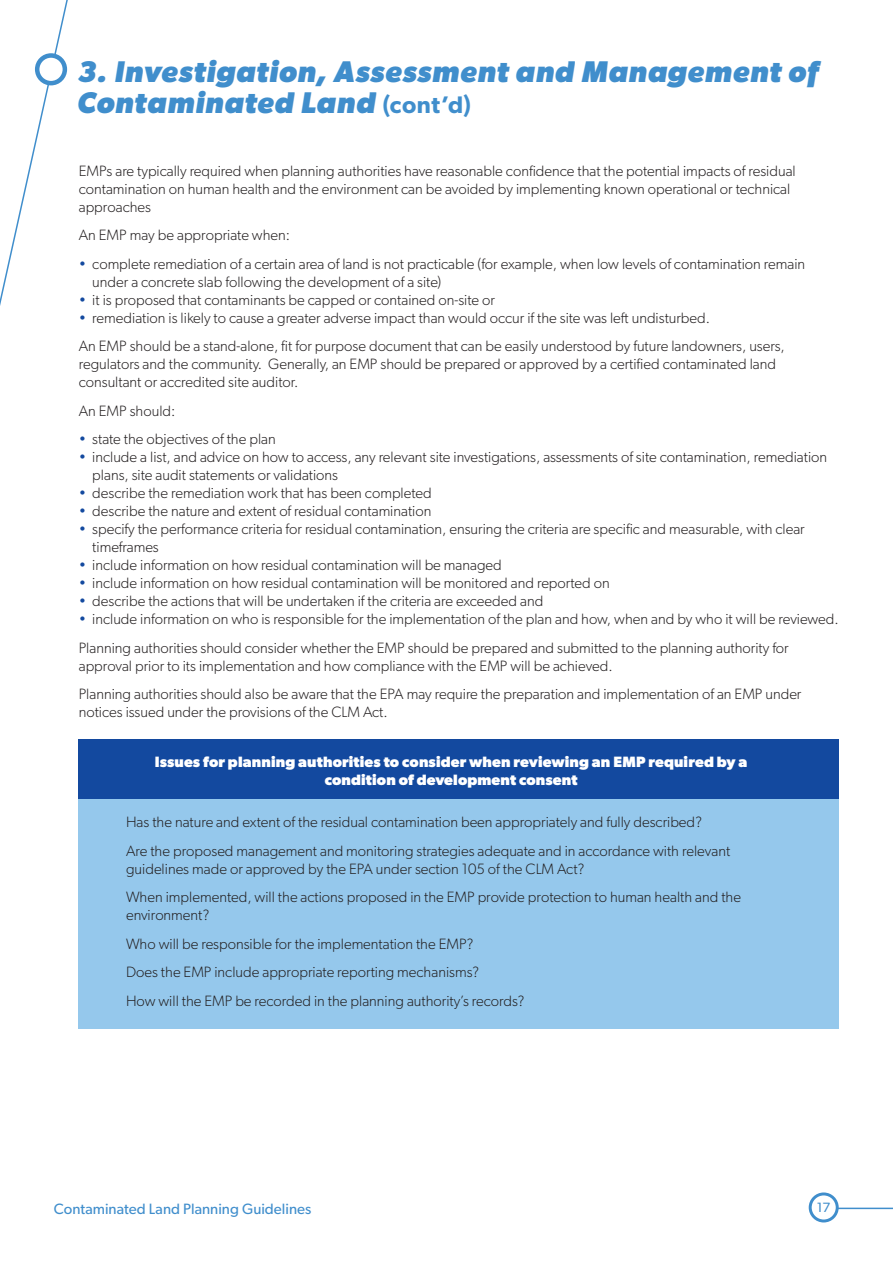
<style>
.page{position:relative;width:893px;height:1263px;background:#fff}
.page>*{position:absolute;margin:0;border:0;box-sizing:border-box;transform-origin:0 0}
.Title_Page_Headings{font:italic 700 30px/31.5px "Gibson";letter-spacing:.025em;color:#408ecc}
.Body_Copy_Light_10_1{font:300 15px/18px "Gibson";color:#231f20}
.Table_White_Headings{font:700 15px/18px "Gibson";letter-spacing:.01em;color:#fff;text-align:center}
.t1{font:15px "Gibson";letter-spacing:.005em;color:#408ecc}
.t2{font:13.5px "Gibson";color:#408ecc}
.s1{font-weight:600;font-style:normal;font-size:24px}
.s2{color:#13499f}
</style>
<div class="page">
<hr style="left:825px;top:1207px;width:68px;height:2px;background:#408ecc">
<div style="left:810px;top:1194px;width:27px;height:27px;background:#fff;border-radius:50%"></div>
<div style="left:809px;top:1192px;width:30px;height:30px;border:3px solid #408ecc;border-radius:50%"></div>
<svg style="left:0;top:0;width:68px;height:306px"></svg>
<svg style="left:37px;top:55px;width:28px;height:28px"></svg>
<div style="left:35px;top:53px;width:32px;height:32px;border:4px solid #408ecc;border-radius:50%"></div>
<div style="left:79px;top:756px;width:760px;height:272px;background:#95c8ec"></div>
<div style="left:79px;top:739px;width:760px;height:59px;background:#13499f"></div>
<p class="Title_Page_Headings" style="left:77px;top:55px;width:742px">3. Investigation, Assessment and Management of<br>Contaminated Land <span class="s1">(cont’d)</span></p>
<p class="Body_Copy_Light_10_1" style="left:79px;top:161px;width:718px">EMPs are typically required when planning authorities have reasonable confidence that the potential impacts of residual contamination on human health and the environment can be avoided by implementing known operational or technical approaches</p>
<p class="Body_Copy_Light_10_1" style="left:79px;top:226px;width:213px">An EMP may be appropriate when:</p>
<p class="Body_Copy_Light_10_1" style="left:92px;top:254px;width:714px;text-indent:-13px"><span class="s2">•</span> complete remediation of a certain area of land is not practicable (for example, when low levels of contamination remain under a concrete slab following the development of a site)</p>
<p class="Body_Copy_Light_10_1" style="left:79px;top:290px;width:418px"><span class="s2">•</span> it is proposed that contaminants be capped or contained on-site or</p>
<p class="Body_Copy_Light_10_1" style="left:79px;top:308px;width:633px"><span class="s2">•</span> remediation is likely to cause a greater adverse impact than would occur if the site was left undisturbed.</p>
<p class="Body_Copy_Light_10_1" style="left:79px;top:337px;width:707px">An EMP should be a stand-alone, fit for purpose document that can be easily understood by future landowners, users, regulators and the community. Generally, an EMP should be prepared or approved by a certified contaminated land consultant or accredited site auditor.</p>
<p class="Body_Copy_Light_10_1" style="left:79px;top:401px;width:98px">An EMP should:</p>
<p class="Body_Copy_Light_10_1" style="left:79px;top:430px;width:198px"><span class="s2">•</span> state the objectives of the plan</p>
<p class="Body_Copy_Light_10_1" style="left:92px;top:448px;width:736px;text-indent:-13px"><span class="s2">•</span> include a list, and advice on how to access, any relevant site investigations, assessments of site contamination, remediation plans, site audit statements or validations</p>
<p class="Body_Copy_Light_10_1" style="left:79px;top:484px;width:354px"><span class="s2">•</span> describe the remediation work that has been completed</p>
<p class="Body_Copy_Light_10_1" style="left:79px;top:502px;width:354px"><span class="s2">•</span> describe the nature and extent of residual contamination</p>
<p class="Body_Copy_Light_10_1" style="left:92px;top:520px;width:714px;text-indent:-13px"><span class="s2">•</span> specify the performance criteria for residual contamination, ensuring the criteria are specific and measurable, with clear timeframes</p>
<p class="Body_Copy_Light_10_1" style="left:79px;top:556px;width:425px"><span class="s2">•</span> include information on how residual contamination will be managed</p>
<p class="Body_Copy_Light_10_1" style="left:79px;top:574px;width:532px"><span class="s2">•</span> include information on how residual contamination will be monitored and reported on</p>
<p class="Body_Copy_Light_10_1" style="left:79px;top:592px;width:466px"><span class="s2">•</span> describe the actions that will be undertaken if the criteria are exceeded and</p>
<p class="Body_Copy_Light_10_1" style="left:79px;top:610px;width:761px"><span class="s2">•</span> include information on who is responsible for the implementation of the plan and how, when and by who it will be reviewed.</p>
<p class="Body_Copy_Light_10_1" style="left:79px;top:638px;width:711px">Planning authorities should consider whether the EMP should be prepared and submitted to the planning authority for approval prior to its implementation and how compliance with the EMP will be achieved.</p>
<p class="Body_Copy_Light_10_1" style="left:79px;top:685px;width:724px">Planning authorities should also be aware that the EPA may require the preparation and implementation of an EMP under notices issued under the provisions of the CLM Act.</p>
<p class="Table_White_Headings" style="left:155px;top:752px;width:594px">Issues for planning authorities to consider when reviewing an EMP required by a condition of development consent</p>
<p class="Body_Copy_Light_10_1" style="left:126px;top:813px;width:578px">Has the nature and extent of the residual contamination been appropriately and fully described?</p>
<p class="Body_Copy_Light_10_1" style="left:126px;top:841px;width:606px">Are the proposed management and monitoring strategies adequate and in accordance with relevant guidelines made or approved by the EPA under section 105 of the CLM Act?</p>
<p class="Body_Copy_Light_10_1" style="left:126px;top:888px;width:616px">When implemented, will the actions proposed in the EMP provide protection to human health and the environment?</p>
<p class="Body_Copy_Light_10_1" style="left:126px;top:934px;width:349px">Who will be responsible for the implementation the EMP?</p>
<p class="Body_Copy_Light_10_1" style="left:126px;top:963px;width:355px">Does the EMP include appropriate reporting mechanisms?</p>
<p class="Body_Copy_Light_10_1" style="left:126px;top:991px;width:400px">How will the EMP be recorded in the planning authority’s records?</p>
<p class="t1" style="left:54px;top:1200px;width:259px">Contaminated Land Planning Guidelines</p>
<p class="t2" style="left:817px;top:1199px;width:15px">17</p>
</div>
